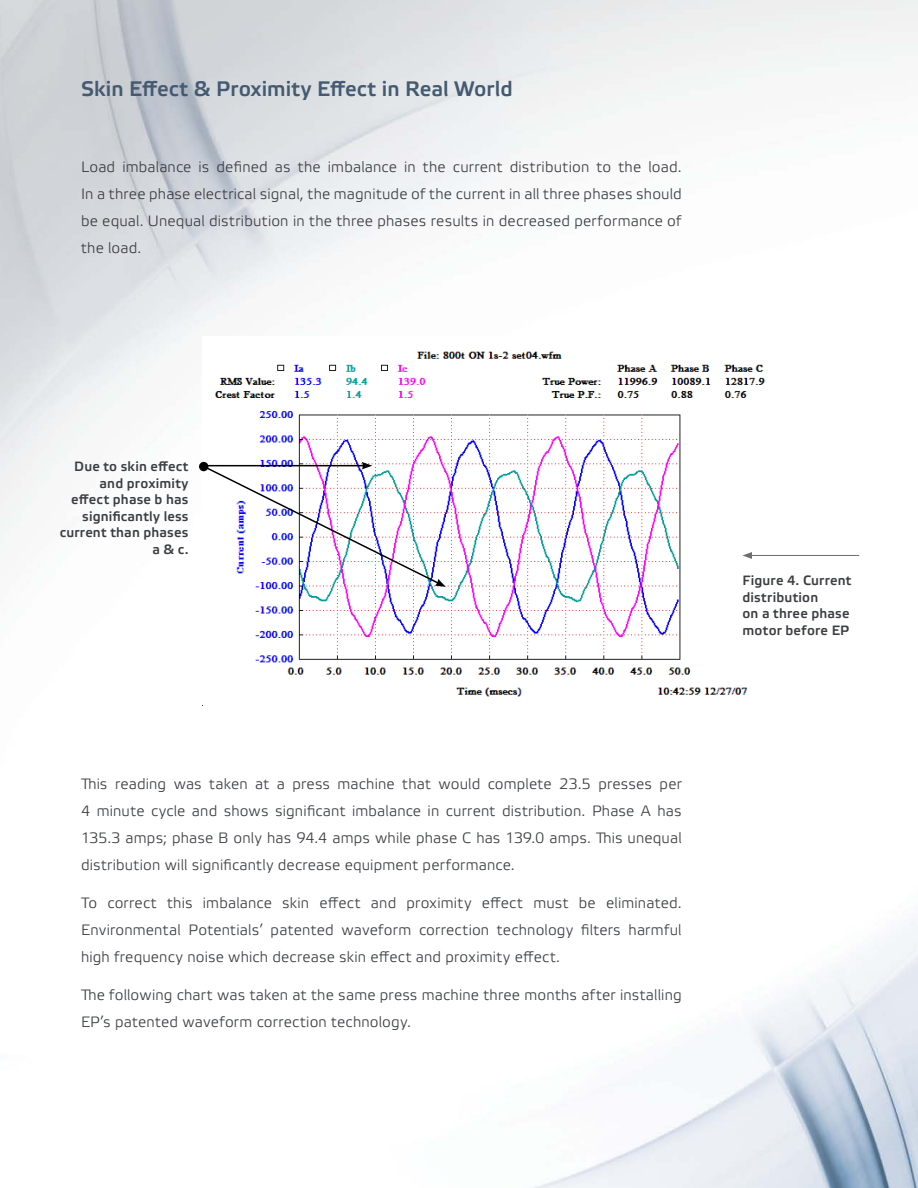
<style>
.page{position:relative;width:918px;height:1188px;background:#fff}
.page>*{position:absolute;margin:0;border:0;box-sizing:border-box;transform-origin:0 0}
.t1{font:700 21px "Elektra Light Pro";letter-spacing:.005em;color:#445a70}
.t2{font:15px/27px "Elektra Light Pro";letter-spacing:.01em;color:#3c3e42;text-align:justify}
.t3{font:700 13.5px/16.5px "Elektra Light Pro";letter-spacing:.015em;color:#3c3e42}
</style>
<div class="page">
<img style="left:0;top:0;width:918px;height:1188px">
<img style="left:202px;top:336px;width:577px;height:370px">
<hr style="left:750px;top:555px;width:109px;height:1px;background:#6d6e71">
<svg style="left:742px;top:552px;width:10px;height:7px"></svg>
<svg style="left:200px;top:462px;width:246px;height:125px"></svg>
<div style="left:199px;top:462px;width:9px;height:9px;background:#000;border-radius:50%"></div>
<h1 class="t1" style="left:81px;top:77px;width:433px">Skin Effect &amp; Proximity Effect in Real World</h1>
<p class="t2" style="left:81px;top:154px;width:602px">Load imbalance is defined as the imbalance in the current distribution to the load.<br>In a three phase electrical signal, the magnitude of the current in all three phases should be equal. Unequal distribution in the three phases results in decreased performance of the load.</p>
<p class="t3" style="left:60px;top:459px;width:130px;text-align:right">Due to skin effect and proximity effect phase b has significantly less current than phases a &amp; c.</p>
<p class="t2" style="left:81px;top:771px;width:602px">This reading was taken at a press machine that would complete 23.5 presses per 4 minute cycle and shows significant imbalance in current distribution. Phase A has 135.3 amps; phase B only has 94.4 amps while phase C has 139.0 amps. This unequal distribution will significantly decrease equipment performance.</p>
<p class="t2" style="left:81px;top:890px;width:602px">To correct this imbalance skin effect and proximity effect must be eliminated.<br>Environmental Potentials’ patented waveform correction technology filters harmful high frequency noise which decrease skin effect and proximity effect.</p>
<p class="t2" style="left:81px;top:982px;width:602px">The following chart was taken at the same press machine three months after installing<br>EP’s patented waveform correction technology.</p>
<p class="t3" style="left:742px;top:573px;width:111px">Figure 4. Current distribution<br>on a three phase motor before EP</p>
</div>
